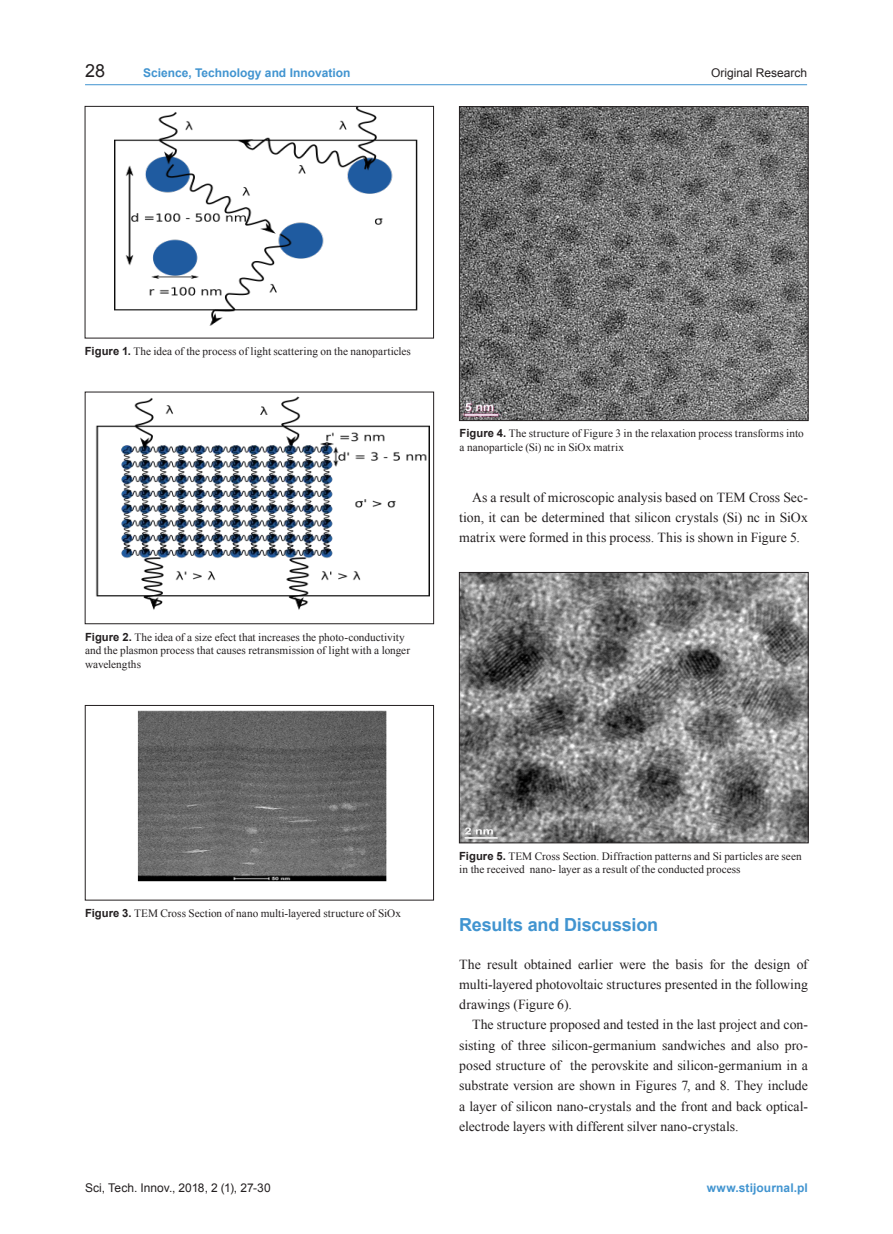
<style>
.page{position:relative;width:893px;height:1234px;background:#fff}
.page>*{position:absolute;margin:0;border:0;box-sizing:border-box;transform-origin:0 0}
.Podtytul_1{font:700 18px "Arial";letter-spacing:-.01em;color:#4194d0}
.Numer_strony{font:18px "Arial";color:#231f20}
.Tekst{font:13.8px/20.2px "Times New Roman";color:#231f20;text-align:justify}
.t1{font:700 12px "Arial";color:#4194d0}
.t2{font:12px "Arial";color:#231f20}
.Podpis{font:11.25px/13.5px "Times New Roman";color:#231f20}
.s1{font-family:"Arial";font-weight:700}
</style>
<div class="page">
<hr style="left:85px;top:84px;width:722px;height:1px;background:#4194d0">
<img style="left:115px;top:108px;width:303px;height:217px">
<div style="left:85px;top:106px;width:349px;height:232px;border:1px solid #231f20"></div>
<img style="left:95px;top:396px;width:334px;height:214px">
<img style="left:137px;top:710px;width:250px;height:172px">
<div style="left:85px;top:705px;width:349px;height:195px;border:1px solid #231f20"></div>
<img style="left:461px;top:108px;width:345px;height:310px">
<div style="left:459px;top:106px;width:349px;height:314px;border:1px solid #231f20"></div>
<img style="left:461px;top:574px;width:345px;height:266px">
<div style="left:459px;top:572px;width:349px;height:270px;border:1px solid #231f20"></div>
<p class="Numer_strony" style="left:85px;top:59px;width:22px">28</p>
<p class="t1" style="left:143px;top:65px;width:209px">Science, Technology and Innovation</p>
<p class="t2" style="left:711px;top:65px;width:98px">Original Research</p>
<p class="Podpis" style="left:85px;top:344px;width:328px"><span class="s1">Figure 1.</span> The idea of the process of light scattering on the nanoparticles</p>
<p class="Podpis" style="left:85px;top:629px;width:326px"><span class="s1">Figure 2.</span> The idea of a size efect that increases the photo-conductivity and the plasmon process that causes retransmission of light with a longer wavelengths</p>
<p class="Podpis" style="left:460px;top:426px;width:346px"><span class="s1">Figure 4.</span> The structure of Figure 3 in the relaxation process transforms into a nanoparticle (Si) nc in SiOx matrix</p>
<p class="Tekst" style="left:459px;top:486px;width:350px;text-indent:13px">As a result of microscopic analysis based on TEM Cross Sec&shy;tion, it can be determined that silicon crystals (Si) nc in SiOx matrix were formed in this process. This is shown in Figure 5.</p>
<p class="Podpis" style="left:85px;top:906px;width:317px"><span class="s1">Figure 3.</span> TEM Cross Section of nano multi-layered structure of SiOx</p>
<p class="Podpis" style="left:459px;top:848px;width:344px"><span class="s1">Figure 5.</span> TEM Cross Section. Diffraction patterns and Si particles are seen in the received nano- layer as a result of the conducted process</p>
<p class="Podtytul_1" style="left:459px;top:912px;width:201px">Results and Discussion</p>
<p class="Tekst" style="left:459px;top:953px;width:350px">The result obtained earlier were the basis for the design of multi-layered photovoltaic structures presented in the following drawings (Figure 6).</p>
<p class="Tekst" style="left:459px;top:1014px;width:350px;text-indent:13px">The structure proposed and tested in the last project and con&shy;sisting of three silicon-germanium sandwiches and also pro&shy;posed structure of the perovskite and silicon-germanium in a substrate version are shown in Figures 7, and 8. They include a layer of silicon nano-crystals and the front and back optical&shy;electrode layers with different silver nano-crystals.</p>
<p class="t2" style="left:85px;top:1179px;width:187px">Sci, Tech. Innov., 2018, 2 (1), 27-30</p>
<p class="t1" style="left:707px;top:1179px;width:103px">www.stijournal.pl</p>
</div>
